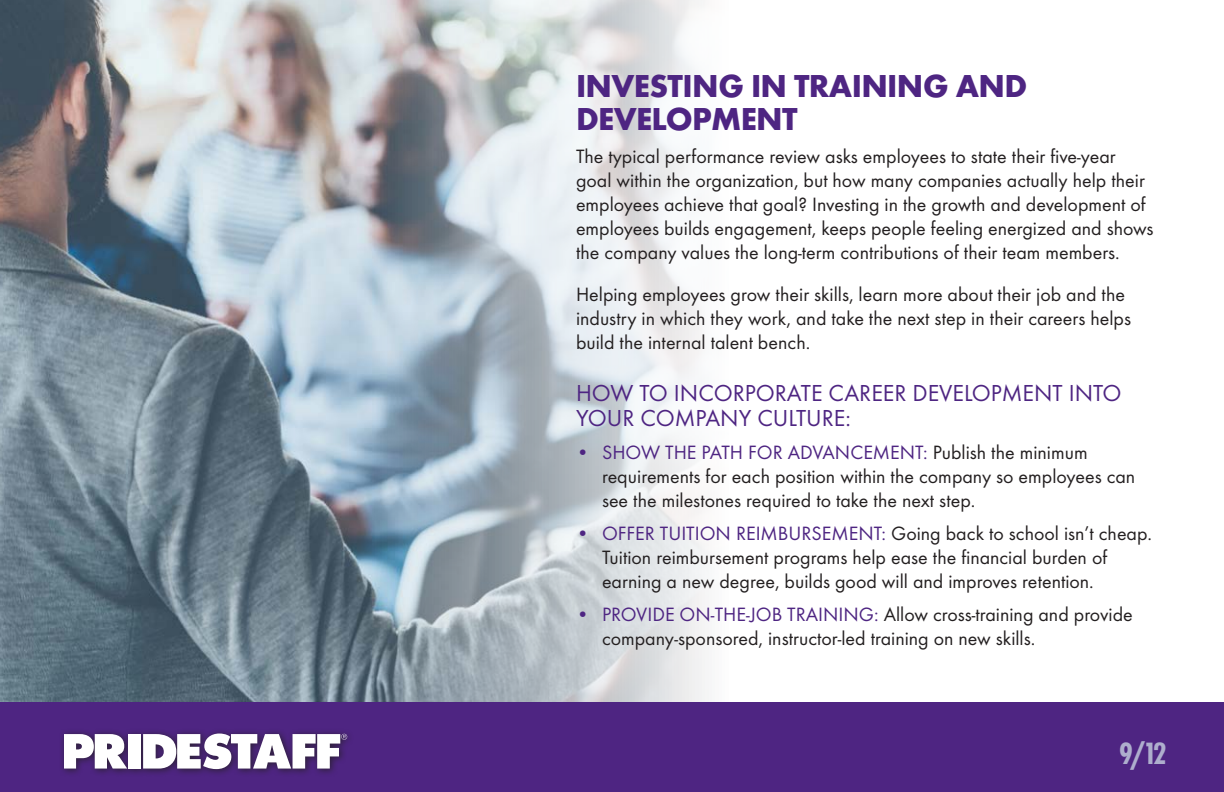
<style>
.page{position:relative;width:1224px;height:792px;background:#fff}
.page>*{position:absolute;margin:0;border:0;box-sizing:border-box;transform-origin:0 0}
.t1{font:700 33px/33.6px "Futura T";letter-spacing:-.02em;color:#4e2582}
.t2{font:700 condensed 32px "Futura T";color:#aeaecd}
.t3{font:24px/24.8px "Futura T";color:#4e2582}
.t4{font:20px/24px "Futura T";color:#231f20}
.s1{color:#4e2582}
</style>
<div class="page">
<div style="left:0;top:709px;width:1224px;height:83px;background:#4e2582"></div>
<div style="left:59px;top:728px;width:296px;height:49px;background:#231f20;opacity:.75"></div>
<div style="left:128px;top:734px;width:13px;height:35px;background:#fff"></div>
<svg style="left:64px;top:734px;width:63px;height:35px;background:#cec7d7"></svg>
<svg style="left:143px;top:734px;width:204px;height:35px;background:#c5bbcf"></svg>
<div style="left:0;top:702px;width:1224px;height:9px;background:#4e2582"></div>
<img style="left:0;top:0;width:709px;height:702px">
<h1 class="t1" style="left:576px;top:69px;width:453px">INVESTING IN TRAINING AND<br>DEVELOPMENT</h1>
<p class="t4" style="left:576px;top:145px;width:579px">The typical performance review asks employees to state their five-year goal within the organization, but how many companies actually help their employees achieve that goal? Investing in the growth and development of employees builds engagement, keeps people feeling energized and shows the company values the long-term contributions of their team members.</p>
<p class="t4" style="left:576px;top:283px;width:557px">Helping employees grow their skills, learn more about their job and the industry in which they work, and take the next step in their careers helps build the internal talent bench.</p>
<p class="t3" style="left:576px;top:381px;width:547px">HOW TO INCORPORATE CAREER DEVELOPMENT INTO<br>YOUR COMPANY CULTURE:</p>
<p class="t4" style="left:602px;top:440px;width:535px;text-indent:-26px"><span class="s1">• SHOW THE PATH FOR ADVANCEMENT:</span> Publish the minimum requirements for each position within the company so employees can see the milestones required to take the next step.</p>
<p class="t4" style="left:602px;top:521px;width:552px;text-indent:-26px"><span class="s1">• OFFER TUITION REIMBURSEMENT:</span> Going back to school isn’t cheap.<br>Tuition reimbursement programs help ease the financial burden of earning a new degree, builds good will and improves retention.</p>
<p class="t4" style="left:602px;top:602px;width:532px;text-indent:-26px"><span class="s1">• PROVIDE ON-THE-JOB TRAINING:</span> Allow cross-training and provide company-sponsored, instructor-led training on new skills.</p>
<h2 class="t2" style="left:1119px;top:735px;width:49px">9/12</h2>
</div>
